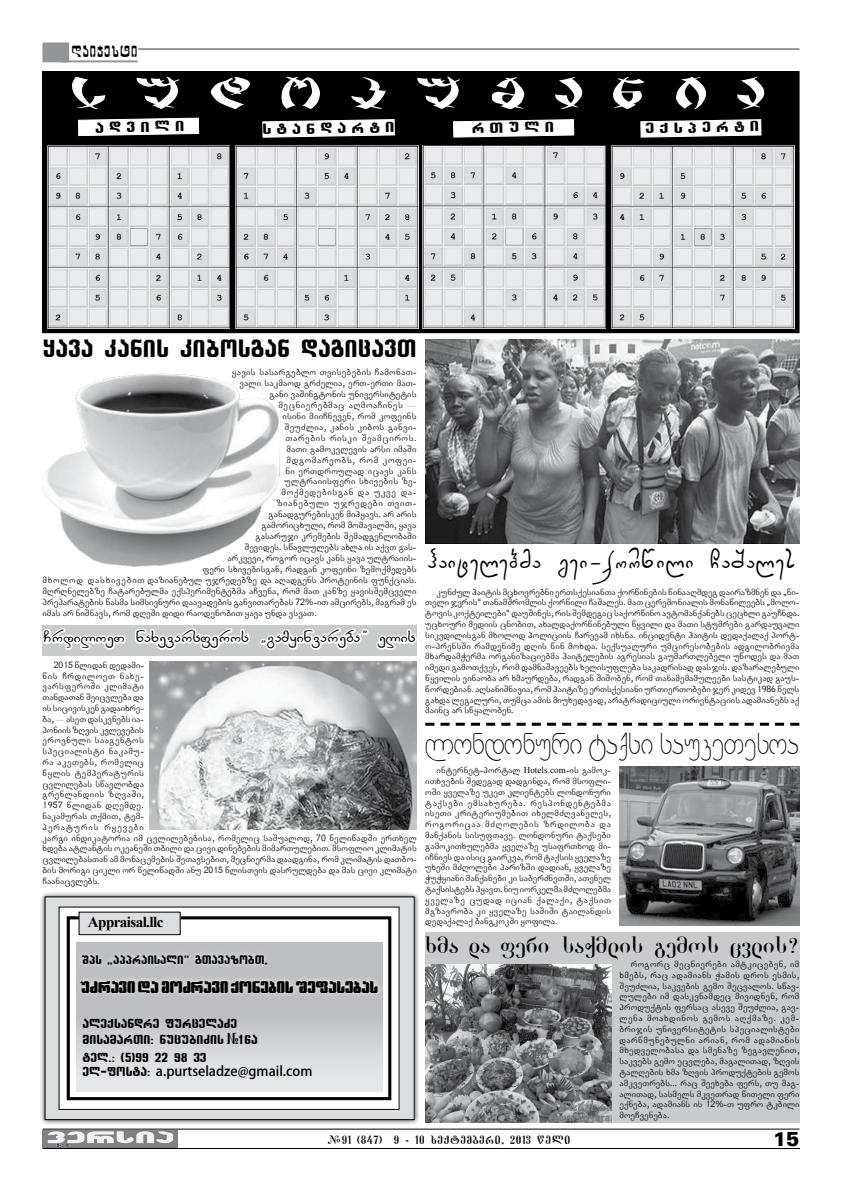
<style>
.page{position:relative;width:842px;height:1191px;background:#fff}
.page>*{position:absolute;margin:0;border:0;box-sizing:border-box;transform-origin:0 0}
.t1{font:46.1px "GHINURI";color:#fff;scale:2.5 1}
.t2{font:30.5px "GEO Bordeaux";color:#000;scale:.74 1}
.t3{font:25.5px "GEO Balav Mtavr";color:#000}
.t4{font:22.6px "GEO Dekor 1";color:#000}
.t5{font:22.6px "GEO Bodoni";color:#000}
.t6{font:20px "USA Black";color:#000}
.t7{font:17.6px "Geo Picasso";color:#000;scale:.59 1}
.t8{font:16.3px "Eka";color:#000}
.t9{font:700 15.1px "Times New Roman";letter-spacing:-.04em;color:#000}
.t10{font:15px "GEO Balav Mtavr";color:#000;scale:1.2 1}
.t11{font:13.4px/16.1px "GEO Balav Mtavr";color:#000}
.t12{font:13.4px "Adobe Heiti Std";color:#000}
.t13{font:12.6px "GEO Balav Mtavr";color:#000}
.t14{font:12px "Geo Gedi Mze";color:#000;scale:2 1}
.t15{font:10px "Dumba Mtavr";color:#000}
.t16{font:9.1px "Kolhety Normal";letter-spacing:.005em;color:#000}
.t17{font:9.1px "Kolhety Normal";letter-spacing:.065em;color:#000}
.t18{font:9.1px "Kolhety Normal";letter-spacing:.03em;color:#000}
.t19{font:9.1px "Kolhety Normal";letter-spacing:.035em;color:#000}
.t20{font:9.1px "Kolhety Normal";letter-spacing:.055em;color:#000}
.t21{font:9.1px "Kolhety Normal";letter-spacing:.025em;color:#000}
.t22{font:9px/10.8px "Kolhety Normal";color:#000}
.s1{font-family:"Shemo Mtavr"}
.s2{font-family:"GEO Balav Mtavr"}
.s3{font-family:"Times New Roman"}
</style>
<div class="page">
<hr style="left:43px;top:1128px;width:756px;height:1px;background:#000">
<img style="left:43px;top:1130px;width:135px;height:17px">
<hr style="left:43px;top:1148px;width:757px;height:1px;background:#000">
<hr style="left:61px;top:60px;width:77px;height:2px;background:#939598">
<div style="left:43px;top:43px;width:26px;height:19px;background:#939598"></div>
<div style="left:42px;top:42px;width:27px;height:20px;border:1px solid #939598"></div>
<hr style="left:138px;top:48px;width:661px;height:2px;background:#939598">
<div style="left:43px;top:72px;width:756px;height:261px;background:#000"></div>
<div style="left:42px;top:71px;width:757px;height:262px;border:1px solid #000"></div>
<img style="left:47px;top:145px;width:183px;height:184px">
<img style="left:235px;top:145px;width:183px;height:184px">
<img style="left:423px;top:145px;width:183px;height:184px">
<img style="left:612px;top:145px;width:182px;height:183px">
<svg style="left:78px;top:117px;width:121px;height:19px;background:#dadada"></svg>
<svg style="left:262px;top:119px;width:133px;height:19px;background:#dadada"></svg>
<svg style="left:453px;top:119px;width:122px;height:19px;background:#d9d9d9"></svg>
<svg style="left:640px;top:119px;width:122px;height:19px;background:#d9d9d9"></svg>
<div style="left:425px;top:932px;width:374px;height:191px;background:#c9cacc"></div>
<div style="left:39px;top:891px;width:381px;height:234px;background:#000;opacity:.75"></div>
<div style="left:45px;top:897px;width:369px;height:222px;background:#dcddde"></div>
<div style="left:45px;top:896px;width:370px;height:224px;border:1px solid #000"></div>
<div style="left:59px;top:907px;width:340px;height:202px;background:#fff"></div>
<div style="left:67px;top:916px;width:324px;height:184px;border:3px solid #000"></div>
<svg style="left:77px;top:942px;width:305px;height:150px;background:#cdcfd0"></svg>
<div style="left:79px;top:912px;width:101px;height:22px;background:#dcddde"></div>
<div style="left:79px;top:911px;width:102px;height:24px;border:1px solid #000"></div>
<div style="left:77px;top:950px;width:195px;height:19px;background:#fff;opacity:.75"></div>
<div style="left:75px;top:975px;width:308px;height:23px;background:#fff;opacity:.75"></div>
<img style="left:42px;top:373px;width:238px;height:194px">
<img style="left:425px;top:964px;width:186px;height:159px">
<img style="left:619px;top:766px;width:180px;height:159px">
<img style="left:425px;top:339px;width:374px;height:205px">
<svg style="left:425px;top:722px;width:374px;height:3px"></svg>
<img style="left:150px;top:661px;width:267px;height:168px">
<svg style="left:42px;top:625px;width:210px;height:80px"></svg>
<svg style="left:258px;top:625px;width:159px;height:80px"></svg>
<h3 class="t14" style="left:72px;top:43px;width:35px">DAIJESTI</h3>
<h1 class="t1" style="left:72px;top:75px;width:281px">S U D O K U M A N I A</h1>
<h3 class="t10" style="left:95px;top:119px;width:76px;rotate:-1deg">ADVILI</h3>
<h3 class="t10" style="left:262px;top:120px;width:112px;rotate:-1deg">STANDARTI</h3>
<h3 class="t10" style="left:472px;top:119px;width:70px;rotate:-1deg">RTULI</h3>
<h3 class="t10" style="left:645px;top:119px;width:96px;rotate:-1deg">EQSPERTI</h3>
<h3 class="t3" style="left:43px;top:333px;width:375px">YAVA KANIS KIBOSGAN DAGICAVT</h3>
<p class="t18" style="left:232px;top:368px;width:186px">YAVIS SASARGEBLO TVISEBEBIS CAMONAT-</p>
<p class="t16" style="left:240px;top:378px;width:178px">VALI SAKMAOD GRZELIA, ERT-ERTI MAT-</p>
<p class="t16" style="left:270px;top:389px;width:149px">GANI VASINGTONIS UNIVERSITETIS</p>
<p class="t20" style="left:279px;top:400px;width:139px">MECNIEREBMAC ARMOACINES _</p>
<p class="t16" style="left:283px;top:411px;width:136px">ISINI MIICNEVEN, ROM KOFEINS</p>
<p class="t19" style="left:285px;top:422px;width:134px">SEUZLIA, KANIS KIBOS GANVI-</p>
<p class="t17" style="left:286px;top:433px;width:132px">TAREBIS RISKI SEAMCIROS.</p>
<p class="t16" style="left:287px;top:444px;width:131px">MATI GAMOKVLEVIS ARSI IMASI</p>
<p class="t17" style="left:287px;top:455px;width:132px">MDGOMAREOBS, ROM KOFEI-</p>
<p class="t18" style="left:286px;top:466px;width:132px">NI ERTDROULAD ICAVS KANS</p>
<p class="t21" style="left:285px;top:477px;width:134px">ULTRAIISFERI SXIVEBIS ZE-</p>
<p class="t17" style="left:282px;top:488px;width:136px">MOQMEDEBISGAN DA UKVE DA-</p>
<p class="t17" style="left:277px;top:499px;width:142px">ZIANEBULI UJREDEBI TVIT-</p>
<p class="t16" style="left:269px;top:509px;width:150px">GANADGUREBISKEN MIHYAVS. AR ARIS</p>
<p class="t16" style="left:262px;top:520px;width:157px">GAMORICXULI, ROM MOMAVALSI, YAVA</p>
<p class="t16" style="left:256px;top:531px;width:162px">GASARUJI KREMEBIS SEMADGENLOBASI</p>
<p class="t16" style="left:245px;top:542px;width:174px">SEVIDES. SWAVLULEBS AXLA IS AQVT GAS-</p>
<p class="t16" style="left:228px;top:553px;width:191px">ARKVEVI, ROGOR ICAVS KANS YAVA ULTRAIIS-</p>
<p class="t16" style="left:203px;top:564px;width:216px">FERI SXIVEBISGAN, RADGAN KOFEINI ZEMOQMEDEBS</p>
<p class="t16" style="left:43px;top:575px;width:375px">MXOLOD DASXIVEBIT DAZIANEBUL UJREDEBZE DA ARADGENS PROTEINIS FUNQCIAS.</p>
<p class="t16" style="left:43px;top:586px;width:375px">MRRRNELEBZE CATAREBULMA EQSPERIMENTEBMA ACVENA, ROM MAT KANZE YAVISSEMCVELI</p>
<p class="t16" style="left:43px;top:597px;width:376px">PREPARATEBIS WASMA SIMSIVNURI DAAVADEBIS GANVITAREBAS 72%-IT AMCIREBS, MAGRAM ES</p>
<p class="t16" style="left:43px;top:608px;width:276px">IMAS AR NISNAVS, ROM DRESI DIDI RAODENOBIT YAVA UNDA VSVAT.</p>
<h3 class="t8" style="left:43px;top:628px;width:374px">CRDILOET NAXEVARSFEROS `GAMYINVAREBA~ ELIS</h3>
<p class="t22" style="left:43px;top:660px;width:376px;text-indent:11px">2015 WLIDAN DEDAMI-<br>WIS CRDILOET NAXE-<br>VARSFEROSI KLIMATI<br>TANDATAN SEICVLEBA DA<br>IS SICIVISKEN GADAIXRE-<br>BA, _ ASET DASKVNEBS IA-<br>PONIIS ZRVIS KVLEVEBIS<br>EROVNULI SAAGENTOS<br>SPECIALISTI NAKAMU-<br>RA AKETEBS, ROMELIC<br>WYLIS TEMPERATURIS<br>CVLILEBAS SWAVLOBDA<br>GRENLANDIIS ZRVASI,<br>1957 WLIDAN DREMDE.<br>NAKAMURAS TQMIT, TEM-<br>PERATURIS RYEVEBI<br>KARGI INDIKATORIA IM CVLILEBEBISA, ROMELIC SASUALOD, 70 WELIWADSI ERTXEL<br>XDEBA ATLANTIS OKEANESI TBILI DA CIVI DINEBEBIS MIMARTULEBIT. MSOFLIO KLIMATIS<br>CVLILEBASTAN AM MONACEMEBIS SETAVSEBIT, MECNIERMA DAADGINA, ROM KLIMATIS DATBO-<br>BIS MORIGI CIKLI OR WELIWADSI ANU 2015 WLISTVIS DASRULDEBA DA MAS CIVI KLIMATI<br>CAANACVLEBS.</p>
<h3 class="t9" style="left:88px;top:911px;width:77px">Appraisal.llc</h3>
<h3 class="t13" style="left:82px;top:952px;width:187px">SPS `APPRAISALI~ GTAVAZOBT,</h3>
<h3 class="t7" style="left:79px;top:979px;width:508px">UZRAVI DA MOZRAVI QONEBIS SEFASEBAS</h3>
<h3 class="t11" style="left:82px;top:1015px;width:177px">ALEQSANDRE FURCELAZE<br>MISAMARTI: NUCUBIZIS <span class="s1">#</span>16A</h3>
<h3 class="t11" style="left:82px;top:1049px;width:125px">TEL.: (5)99 22 98 33</h3>
<h3 class="t12" style="left:82px;top:1063px;width:232px"><span class="s2">EL-FOSTA:</span> a.purtseladze@gmail.com</h3>
<h3 class="t4" style="left:428px;top:547px;width:370px">HAITELEBMA GEI-QORWILI CASALES</h3>
<p class="t22" style="left:425px;top:587px;width:376px;text-indent:11px">KUNZUL HAITIS MCXOVREBNI ERTSQESIANTA QORWINEBIS WINAARMDEG DAIRAZMNEN DA `WI-TELI JVRIS~ TANAMSROMLIS QORWILI CASALES. MAT CEREMONIALIS MONAWILEEBS `MOLO-TOVIS KOQTEILEBI~ DAUSINES, RIS SEMDEGAC SAQORWINO AVTOMANQANEBS CECXLI GAUCNDA.<br>UCXOURI MEDIIS CNOBIT, AXALDAQORWINEBULI WYVILI DA MATI STUMREBI GARDAUVALI SIKVDILISGAN MXOLOD POLICIIS CAREVAM IXSNA. INCIDENTI HAITIS DEDAQALAQ PORT-O-PRENSSI RAMDENIME DRIS WIN MOXDA. SEQSUALURI UMCIRESOBEBIS ADGILOBRIVMA MXARDAMWERMA ORGANIZACIEBMA HAITELEBIS AGRESIAS GAUMARTLEBELI UWODES DA MAT IMEDI GAMOTQVES, ROM DAMNASAVEEBS XELISUFLEBA SAKADRISAD DASJIS. DAZARALEBULI WYVILIS VINAOBA AR XMAURDEBA, RADGAN SISOBEN, ROM TANAMEMAMULEEBI SASTIKAD GAUS-WORDEBIAN. ARSANISNAVIA, ROM HAITIZE ERTSQESIANI URTIERTOBEBI JER KIDEV 1986 WELS GAXDA LEGALURI, TUMCA AMIS MIUXEDAVAD, ARATRADICIULI ORIENTACIIS ADAMIANEBS AQ MAINC AR SWYALOBEN.</p>
<h2 class="t2" style="left:425px;top:726px;width:507px">LONDONURI TAQSI SAUKETESOA</h2>
<p class="t22" style="left:425px;top:765px;width:187px;text-align:justify;text-indent:11px">INTERNET-PORTAL <span class="s3">Hotels.com</span>-IS GAMOK-ITXVEBIS SEDEGAD DADGINDA, ROM MSOFLI-OSI YVELAZE UKET KLIENTEBS LONDONURI TAQSEBI EMSAXUREBA. RESPONDENTEBMA ISETI KRITERIUMEBIT IXELMZRVANELES, ROGORICAA MZROLEBIS ZRDILOBA DA MANQANIS SISUFTAVE. LONDONURI TAQSEBI GAMOKITXULEBMA YVELAZE USAFRTXOD MI-ICNIES DA ISIC GAIRKVA, ROM TAQSIS YVELAZE UXESI MZROLEBI PARIZSI DADIAN, YVELAZE WUWYIANI MANQANEBI KI SABERZNETSI, ATENEL TAQSISTEBS HYAVT. NIU IORKELMA MZROLEBMA YVELAZE CUDAD ICIAN QALAQI, TAQSIT MGZAVROBA KI YVELAZE SASISI TAILANDIS DEDAQALAQ BANGKOKSI YOFILA.</p>
<h3 class="t5" style="left:425px;top:933px;width:376px">xma da feri saWmlis gemos cvlis?</h3>
<p class="t22" style="left:619px;top:959px;width:181px;text-align:justify;text-indent:11px">ROGORC MECNIEREBI AMTKICEBEN, IM XMEBS, RAC ADAMIANS WAMIS DROS ESMIS, SEUZLIA, SAKVEBIS GEMO SECVALOS. SWAV-LULEBI IM DASKVNAMDEC MIVIDNEN, ROM PRODUQTIS FERSAC ASEVE SEUZLIA, GAV-LENA MOAXDINOS GEMOS ARQMAZE. KEM-BRIJIS UNIVERSITETIS SPECIALISTEBI DARWMUNEBULNI ARIAN, ROM ADAMIANIS MXEDVELOBASA DA SMENAZE ZEGAVLENIT, SAKVEBS GEMO ECVLEBA, MAGALITAD, ZRVIS TALREBIS XMA ZRVIS PRODUQTEBIS GEMOS AMKVETREBS... RAC SEEXEBA FERS, TU MAG-ALITAD, SASMELS MKVETRAD WITELI FERI EQNEBA, ADAMIANS IS 12%-T UFRO TKBILI MOECVENEBA.</p>
<p class="t15" style="left:327px;top:1134px;width:245px">#91 (847) 9 - 10 SEQTEMBERI, 2013 WELI</p>
<h3 class="t6" style="left:773px;top:1126px;width:28px">15</h3>
</div>
